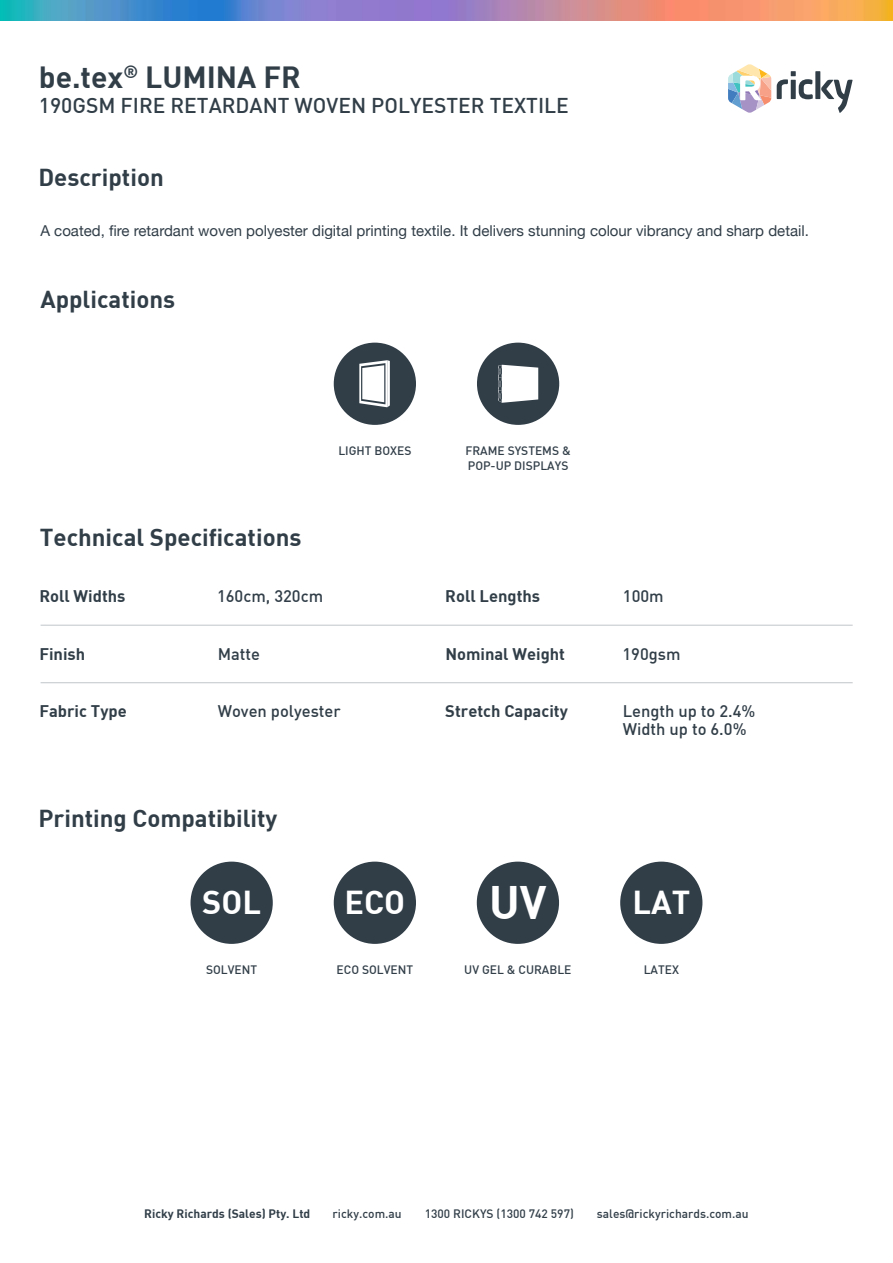
<style>
.page{position:relative;width:893px;height:1263px;background:#fff}
.page>*{position:absolute;margin:0;border:0;box-sizing:border-box;transform-origin:0 0}
.t1{font:700 45.9px "DIN";color:#fff}
.t2{font:700 32.55px "DIN";color:#fff}
.t3{font:700 30px "DIN";color:#313e48}
.t4{font:700 24px "DIN";color:#313e48}
.t5{font:500 21px "DIN";color:#313e48}
.t6{font:500 16.5px/18px "DIN";color:#313e48}
.t7{font:700 16.5px "DIN";color:#313e48}
.t8{font:15px "Helvetica Neue";color:#313e48}
.t9{font:500 12px/14.4px "DIN";color:#313e48}
.t10{font:700 12px "DIN";color:#313e48}
</style>
<div class="page">
<img style="left:0;top:0;width:893px;height:21px">
<svg style="left:728px;top:64px;width:43px;height:49px"></svg>
<div style="left:815px;top:71px;width:5px;height:28px;background:#313e48"></div>
<svg style="left:777px;top:71px;width:36px;height:28px"></svg>
<svg style="left:821px;top:80px;width:32px;height:33px"></svg>
<div style="left:477px;top:343px;width:82px;height:82px;background:#313e48;border-radius:50%"></div>
<svg style="left:498px;top:365px;width:40px;height:38px;background:#e0e2e3"></svg>
<div style="left:191px;top:862px;width:82px;height:82px;background:#313e48;border-radius:50%"></div>
<div style="left:334px;top:862px;width:82px;height:82px;background:#313e48;border-radius:50%"></div>
<div style="left:477px;top:862px;width:82px;height:82px;background:#313e48;border-radius:50%"></div>
<div style="left:620px;top:862px;width:82px;height:82px;background:#313e48;border-radius:50%"></div>
<hr style="left:41px;top:625px;width:812px;height:1px;background:#c1c5c8">
<hr style="left:41px;top:682px;width:812px;height:1px;background:#c1c5c8">
<div style="left:334px;top:343px;width:82px;height:82px;background:#313e48;border-radius:50%"></div>
<svg style="left:359px;top:360px;width:31px;height:47px"></svg>
<h3 class="t3" style="left:39px;top:62px;width:263px">be.tex<sup>®</sup> LUMINA FR</h3>
<h3 class="t5" style="left:39px;top:96px;width:532px">190GSM FIRE RETARDANT WOVEN POLYESTER TEXTILE</h3>
<h3 class="t4" style="left:38px;top:166px;width:127px">Description</h3>
<p class="t8" style="left:40px;top:219px;width:770px">A coated, fire retardant woven polyester digital printing textile. It delivers stunning colour vibrancy and sharp detail.</p>
<h3 class="t4" style="left:40px;top:287px;width:136px">Applications</h3>
<p class="t9" style="left:338px;top:444px;width:75px">LIGHT BOXES</p>
<p class="t9" style="left:465px;top:444px;width:107px">FRAME SYSTEMS &amp;<br>POP-UP DISPLAYS</p>
<h3 class="t4" style="left:40px;top:526px;width:263px">Technical Specifications</h3>
<h3 class="t7" style="left:39px;top:588px;width:88px">Roll Widths</h3>
<h3 class="t7" style="left:445px;top:588px;width:96px">Roll Lengths</h3>
<h3 class="t6" style="left:217px;top:588px;width:108px">160cm, 320cm</h3>
<h3 class="t6" style="left:623px;top:588px;width:42px">100m</h3>
<h3 class="t7" style="left:39px;top:646px;width:47px">Finish</h3>
<h3 class="t6" style="left:218px;top:646px;width:44px">Matte</h3>
<h3 class="t7" style="left:445px;top:646px;width:121px">Nominal Weight</h3>
<h3 class="t6" style="left:622px;top:646px;width:60px">190gsm</h3>
<h3 class="t7" style="left:39px;top:703px;width:89px">Fabric Type</h3>
<h3 class="t6" style="left:218px;top:703px;width:124px">Woven polyester</h3>
<h3 class="t7" style="left:445px;top:703px;width:124px">Stretch Capacity</h3>
<h3 class="t6" style="left:623px;top:703px;width:134px">Length up to 2.4%<br>Width up to 6.0%</h3>
<h3 class="t4" style="left:38px;top:806px;width:241px">Printing Compatibility</h3>
<h2 class="t2" style="left:202px;top:887px;width:60px">SOL</h2>
<h2 class="t2" style="left:344px;top:887px;width:62px">ECO</h2>
<h1 class="t1" style="left:489px;top:880px;width:59px">UV</h1>
<h2 class="t2" style="left:632px;top:887px;width:59px">LAT</h2>
<p class="t9" style="left:206px;top:963px;width:53px">SOLVENT</p>
<p class="t9" style="left:337px;top:963px;width:78px">ECO SOLVENT</p>
<p class="t9" style="left:464px;top:963px;width:109px">UV GEL &amp; CURABLE</p>
<p class="t9" style="left:644px;top:963px;width:37px">LATEX</p>
<p class="t10" style="left:144px;top:1208px;width:168px">Ricky Richards (Sales) Pty. Ltd</p>
<p class="t9" style="left:333px;top:1207px;width:71px">ricky.com.au</p>
<p class="t9" style="left:425px;top:1207px;width:151px">1300 RICKYS (1300 742 597)</p>
<p class="t9" style="left:597px;top:1207px;width:153px">sales@rickyrichards.com.au</p>
</div>
